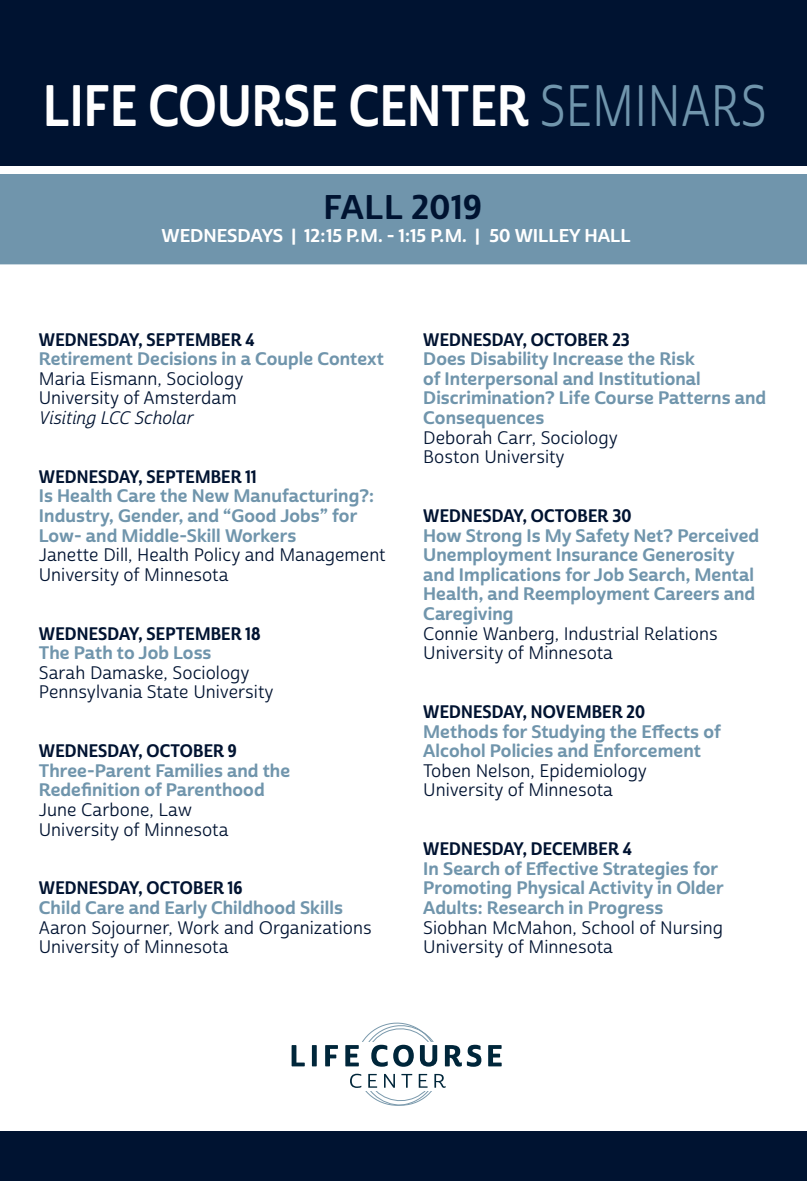
<style>
.page{position:relative;width:807px;height:1181px;background:#fff}
.page>*{position:absolute;margin:0;border:0;box-sizing:border-box;transform-origin:0 0}
.t1{font:56.6px "Cabrito Sans Nor Bol";letter-spacing:.005em;color:#fff;scale:.82 1}
.Headline{font:33.2px "Cabrito Sans Nor Bol";letter-spacing:.025em;color:#001331}
.t2{font:18px "Cabrito Sans Nor Bol";color:#fff}
.Date{font:17.6px/19.6px "Cabrito Sans Nor Bol";letter-spacing:.005em;color:#7095ac}
.Speaker{font:17.6px "Cabrito Sans Nor Reg";color:#001331}
.Speaker-2{font:17.6px/19.6px "Cabrito Sans Nor Bol";letter-spacing:.005em;color:#7095ac}
.Date-2{font:17.6px "Cabrito Sans Nor Reg";color:#001331}
.Date-3{font:17.6px "Cabrito Sans Con Bol";letter-spacing:.01em;color:#001331}
.Speaker-3{font:17.6px "Cabrito Sans Nor Reg It";color:#001331}
.s1{font-family:"Cabrito Sans Nor Reg";color:#7095ac}
.s2{font-family:"Cabrito Sans Con Bol";color:#001331}
</style>
<div class="page">
<div style="left:0;top:0;width:806px;height:166px;background:#001331"></div>
<div style="left:0;top:175px;width:806px;height:89px;background:#7095ac"></div>
<div style="left:0;top:1131px;width:806px;height:50px;background:#001331"></div>
<svg style="left:291px;top:1045px;width:14px;height:21px"></svg>
<div style="left:312px;top:1045px;width:5px;height:21px;background:#00263a"></div>
<svg style="left:325px;top:1045px;width:13px;height:21px"></svg>
<svg style="left:488px;top:1045px;width:13px;height:21px"></svg>
<svg style="left:345px;top:1022px;width:136px;height:45px"></svg>
<svg style="left:350px;top:1074px;width:96px;height:32px"></svg>
<p class="t1" style="left:43px;top:70px;width:883px">LIFE COURSE CENTER <span class="s1">SEMINARS</span></p>
<p class="Headline" style="left:323px;top:186px;width:160px">FALL 2019</p>
<p class="t2" style="left:161px;top:224px;width:470px">WEDNESDAYS | 12:15 P.M. - 1:15 P.M. | 50 WILLEY HALL</p>
<p class="Date-3" style="left:39px;top:328px;width:217px">WEDNESDAY, SEPTEMBER 4</p>
<p class="Date" style="left:39px;top:349px;width:346px">Retirement Decisions in a Couple Context</p>
<p class="Speaker" style="left:39px;top:368px;width:206px">Maria Eismann, Sociology</p>
<p class="Speaker" style="left:39px;top:388px;width:199px">University of Amsterdam</p>
<p class="Speaker-3" style="left:39px;top:407px;width:156px">Visiting LCC Scholar</p>
<p class="Date" style="left:39px;top:467px;width:336px"><span class="s2">WEDNESDAY, SEPTEMBER 11<br></span>Is Health Care the New Manufacturing?:<br>Industry, Gender, and “Good Jobs” for Low- and Middle-Skill Workers</p>
<p class="Date-2" style="left:39px;top:544px;width:348px">Janette Dill, Health Policy and Management</p>
<p class="Date-2" style="left:39px;top:564px;width:191px">University of Minnesota</p>
<p class="Date-3" style="left:39px;top:622px;width:223px">WEDNESDAY, SEPTEMBER 18</p>
<p class="Date" style="left:39px;top:643px;width:174px">The Path to Job Loss</p>
<p class="Date-2" style="left:39px;top:662px;width:212px">Sarah Damaske, Sociology</p>
<p class="Date-2" style="left:39px;top:682px;width:236px">Pennsylvania State University</p>
<p class="Date" style="left:39px;top:741px;width:253px"><span class="s2">WEDNESDAY, OCTOBER 9<br></span>Three-Parent Families and the<br>Redefinition of Parenthood</p>
<p class="Speaker" style="left:39px;top:799px;width:155px">June Carbone, Law</p>
<p class="Speaker" style="left:39px;top:819px;width:191px">University of Minnesota</p>
<p class="Date" style="left:39px;top:879px;width:305px"><span class="s2">WEDNESDAY, OCTOBER 16<br></span>Child Care and Early Childhood Skills</p>
<p class="Speaker" style="left:39px;top:917px;width:334px">Aaron Sojourner, Work and Organizations</p>
<p class="Speaker" style="left:39px;top:936px;width:191px">University of Minnesota</p>
<p class="Speaker-2" style="left:423px;top:330px;width:344px"><span class="s2">WEDNESDAY, OCTOBER 23<br></span>Does Disability Increase the Risk<br>of Interpersonal and Institutional<br>Discrimination? Life Course Patterns and<br>Consequences</p>
<p class="Speaker" style="left:423px;top:427px;width:196px">Deborah Carr, Sociology</p>
<p class="Speaker" style="left:423px;top:446px;width:143px">Boston University</p>
<p class="Speaker-2" style="left:423px;top:506px;width:337px"><span class="s2">WEDNESDAY, OCTOBER 30<br></span>How Strong Is My Safety Net? Perceived<br>Unemployment Insurance Generosity and Implications for Job Search, Mental<br>Health, and Reemployment Careers and<br>Caregiving</p>
<p class="Speaker" style="left:423px;top:623px;width:296px">Connie Wanberg, Industrial Relations</p>
<p class="Speaker" style="left:423px;top:642px;width:191px">University of Minnesota</p>
<p class="Date" style="left:423px;top:702px;width:299px"><span class="s2">WEDNESDAY, NOVEMBER 20<br></span>Methods for Studying the Effects of<br>Alcohol Policies and Enforcement</p>
<p class="Date-2" style="left:423px;top:760px;width:225px">Toben Nelson, Epidemiology</p>
<p class="Speaker" style="left:423px;top:780px;width:191px">University of Minnesota</p>
<p class="Date" style="left:423px;top:839px;width:302px"><span class="s2">WEDNESDAY, DECEMBER 4<br></span>In Search of Effective Strategies for<br>Promoting Physical Activity in Older<br>Adults: Research in Progress</p>
<p class="Speaker" style="left:423px;top:917px;width:301px">Siobhan McMahon, School of Nursing</p>
<p class="Speaker" style="left:423px;top:936px;width:191px">University of Minnesota</p>
</div>
